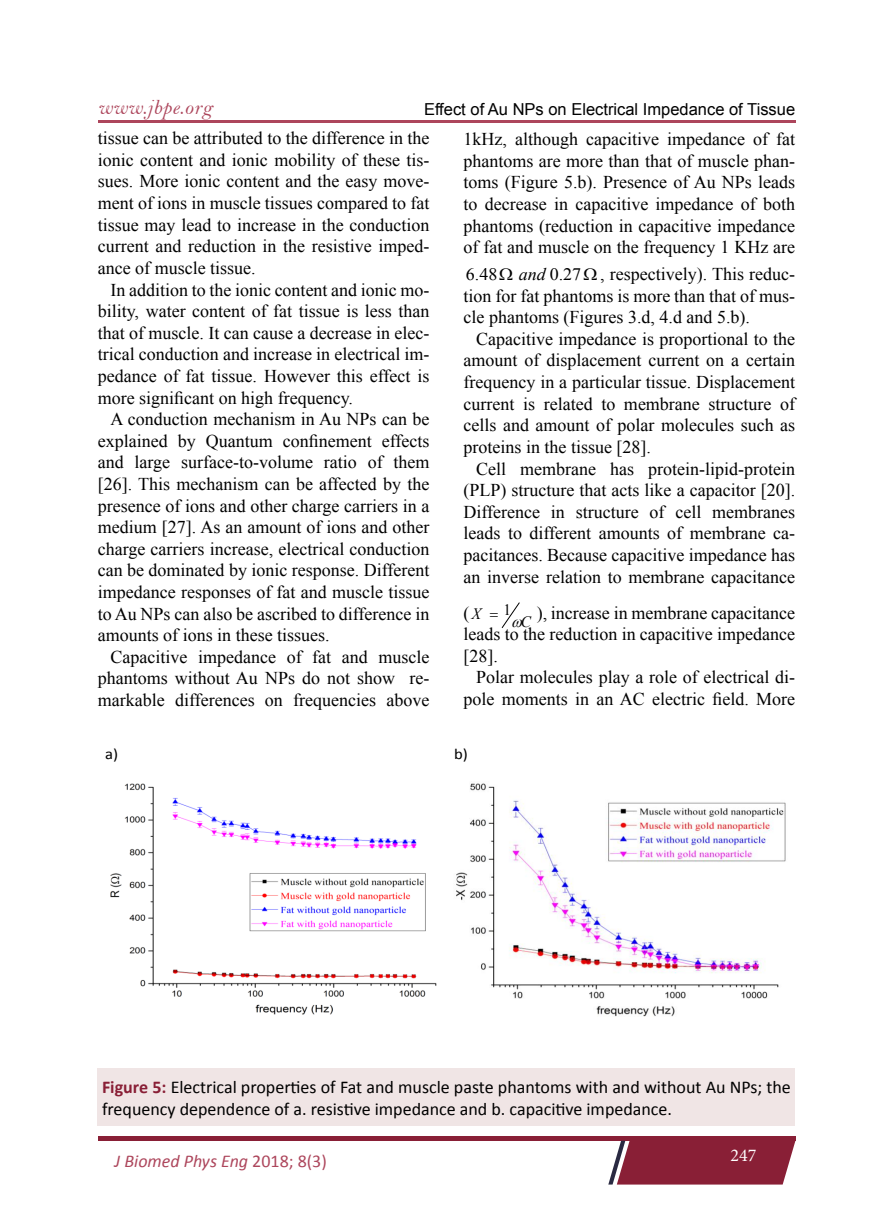
<style>
.page{position:relative;width:893px;height:1212px;background:#fff}
.page>*{position:absolute;margin:0;border:0;box-sizing:border-box;transform-origin:0 0}
.t1{font:21px "Bell MT Italic";letter-spacing:.03em;color:#ad465c}
.t2{font:18px/21.6px "Times New Roman";color:#000;text-align:justify}
.t3{font:18px/21.6px "Calibri";color:#000}
.t4{font:italic 18px "Calibri";color:#ad465c}
.t5{font:18px "Minion Pro";color:#fff}
.t6{font:17.4px "Times New Roman";color:#000}
.t7{font:16.5px "Arial";color:#000}
.t8{font:15.75px "Times New Roman";color:#000;scale:.96 1}
.t9{font:italic 15.75px "Times New Roman";color:#000;scale:.96 1}
.t10{font:15.3px "Calibri";color:#000;scale:1.08 1}
.s1{font-style:italic}
.s2{font-style:italic;font-size:15.75px}
.s3{font-weight:700;color:#891f36}
.s4{font-style:normal}
</style>
<div class="page">
<div style="left:98px;top:1136px;width:697px;height:5px;background:#891f36"></div>
<svg style="left:608px;top:1141px;width:187px;height:43px;background:#913348"></svg>
<hr style="left:98px;top:120px;width:698px;height:2px;background:#ad465c">
<img style="left:110px;top:783px;width:327px;height:232px">
<img style="left:456px;top:783px;width:330px;height:234px">
<div style="left:98px;top:1069px;width:697px;height:57px;background:#f0e5e5"></div>
<svg style="left:501px;top:602px;width:19px;height:26px"></svg>
<p class="t1" style="left:98px;top:94px;width:116px">www.jbpe.org</p>
<p class="t7" style="left:424px;top:98px;width:373px">Effect of Au NPs on Electrical Impedance of Tissue</p>
<p class="t2" style="left:98px;top:127px;width:333px">tissue can be attributed to the difference in the ionic content and ionic mobility of these tis&shy;sues. More ionic content and the easy move&shy;ment of ions in muscle tissues compared to fat tissue may lead to increase in the conduction current and reduction in the resistive imped&shy;ance of muscle tissue.</p>
<p class="t2" style="left:98px;top:278px;width:333px;text-indent:13px">In addition to the ionic content and ionic mo&shy;bility, water content of fat tissue is less than that of muscle. It can cause a decrease in elec&shy;trical conduction and increase in electrical im&shy;pedance of fat tissue. However this effect is more significant on high frequency.</p>
<p class="t2" style="left:98px;top:408px;width:333px;text-indent:13px">A conduction mechanism in Au NPs can be explained by Quantum confinement effects and large surface-to-volume ratio of them [26]. This mechanism can be affected by the presence of ions and other charge carriers in a medium [27]. As an amount of ions and other charge carriers increase, electrical conduction can be dominated by ionic response. Different impedance responses of fat and muscle tissue to Au NPs can also be ascribed to difference in amounts of ions in these tissues.</p>
<p class="t2" style="left:98px;top:646px;width:333px;text-indent:13px">Capacitive impedance of fat and muscle phantoms without Au NPs do not show re&shy;markable differences on frequencies above</p>
<p class="t2" style="left:463px;top:128px;width:333px">1kHz, although capacitive impedance of fat phantoms are more than that of muscle phan&shy;toms (Figure 5.b). Presence of Au NPs leads to decrease in capacitive impedance of both phantoms (reduction in capacitive impedance of fat and muscle on the frequency 1 KHz are</p>
<p class="t6" style="left:466px;top:263px;width:33px">6.48</p>
<p class="t6" style="left:519px;top:263px;width:64px"><span class="s1">and</span> 0.27</p>
<p class="t2" style="left:463px;top:263px;width:333px;text-indent:136px">, respectively). This reduc&shy;tion for fat phantoms is more than that of mus&shy;cle phantoms (Figures 3.d, 4.d and 5.b).</p>
<p class="t2" style="left:463px;top:328px;width:333px;text-indent:13px">Capacitive impedance is proportional to the amount of displacement current on a certain frequency in a particular tissue. Displacement current is related to membrane structure of cells and amount of polar molecules such as proteins in the tissue [28].</p>
<p class="t2" style="left:463px;top:457px;width:333px;text-indent:13px">Cell membrane has protein-lipid-protein (PLP) structure that acts like a capacitor [20].<br>Difference in structure of cell membranes leads to different amounts of membrane ca&shy;pacitances. Because capacitive impedance has an inverse relation to membrane capacitance</p>
<p class="t2" style="left:463px;top:601px;width:19px">(<span class="s2">X</span></p>
<p class="t8" style="left:504px;top:599px;width:9px">1</p>
<p class="t2" style="left:463px;top:601px;width:333px;text-indent:73px">), increase in membrane capacitance leads to the reduction in capacitive impedance [28].</p>
<p class="t2" style="left:463px;top:666px;width:333px;text-align:right">Polar molecules play a role of electrical di&shy;pole moments in an AC electric field. More</p>
<p class="t9" style="left:521px;top:611px;width:12px">C</p>
<p class="t10" style="left:105px;top:744px;width:14px">a)</p>
<p class="t10" style="left:454px;top:744px;width:14px">b)</p>
<p class="t3" style="left:102px;top:1077px;width:690px"><span class="s3">Figure 5:</span> Electrical properties of Fat and muscle paste phantoms with and without Au NPs; the frequency dependence of a. resistive impedance and b. capacitive impedance.</p>
<p class="t5" style="left:730px;top:1143px;width:27px">247</p>
<p class="t4" style="left:115px;top:1148px;width:214px">J Biomed Phys Eng <span class="s4">2018; 8(3)</span></p>
</div>
